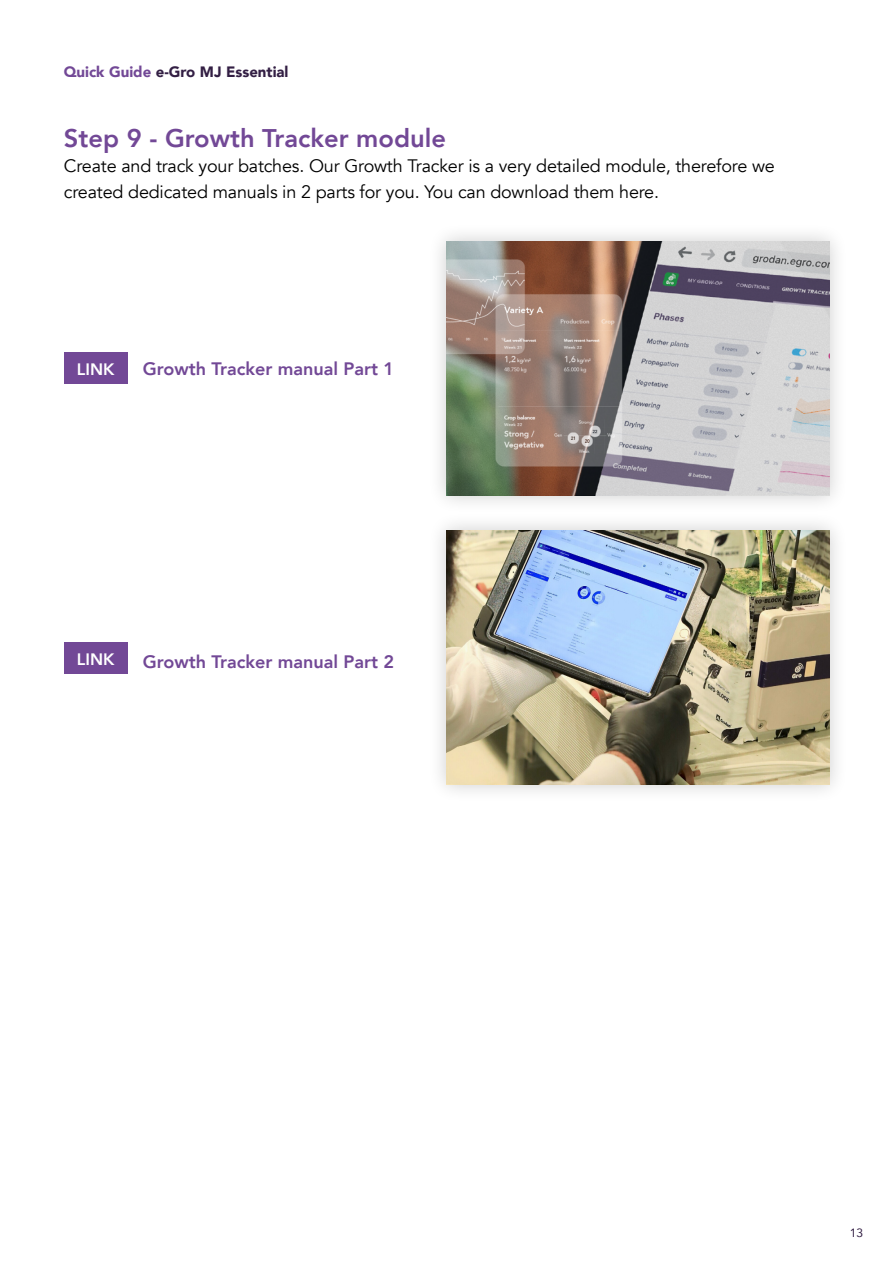
<style>
.page{position:relative;width:893px;height:1263px;background:#fff}
.page>*{position:absolute;margin:0;border:0;box-sizing:border-box;transform-origin:0 0}
.t1{font:800 25.5px "Avenir";color:#724896}
.t2{font:18px/25.5px "Avenir";letter-spacing:-.01em;color:#000}
.t3{font:800 18px "Avenir";color:#724896}
.t4{font:800 16.5px "Avenir";color:#fff}
.t5{font:900 15px "Avenir";color:#331f44}
.t6{font:12px "Avenir";color:#331f44}
.s1{color:#724896}
</style>
<div class="page">
<div style="left:428px;top:222px;width:420px;height:292px;background:#000;opacity:.2"></div>
<img style="left:446px;top:241px;width:383px;height:254px">
<div style="left:428px;top:512px;width:420px;height:291px;background:#000;opacity:.2"></div>
<img style="left:446px;top:531px;width:383px;height:254px">
<div style="left:64px;top:352px;width:64px;height:32px;background:#724896"></div>
<div style="left:64px;top:642px;width:64px;height:32px;background:#724896"></div>
<p class="t5" style="left:64px;top:58px;width:226px"><span class="s1">Quick Guide</span> e-Gro MJ Essential</p>
<h1 class="t1" style="left:64px;top:118px;width:384px">Step 9 - Growth Tracker module</h1>
<p class="t2" style="left:64px;top:154px;width:712px">Create and track your batches. Our Growth Tracker is a very detailed module, therefore we created dedicated manuals in 2 parts for you. You can download them here.</p>
<p class="t4" style="left:77px;top:356px;width:39px">LINK</p>
<p class="t3" style="left:143px;top:355px;width:253px">Growth Tracker manual Part 1</p>
<p class="t4" style="left:77px;top:646px;width:39px">LINK</p>
<p class="t3" style="left:143px;top:648px;width:253px">Growth Tracker manual Part 2</p>
<p class="t6" style="left:850px;top:1224px;width:15px">13</p>
</div>
